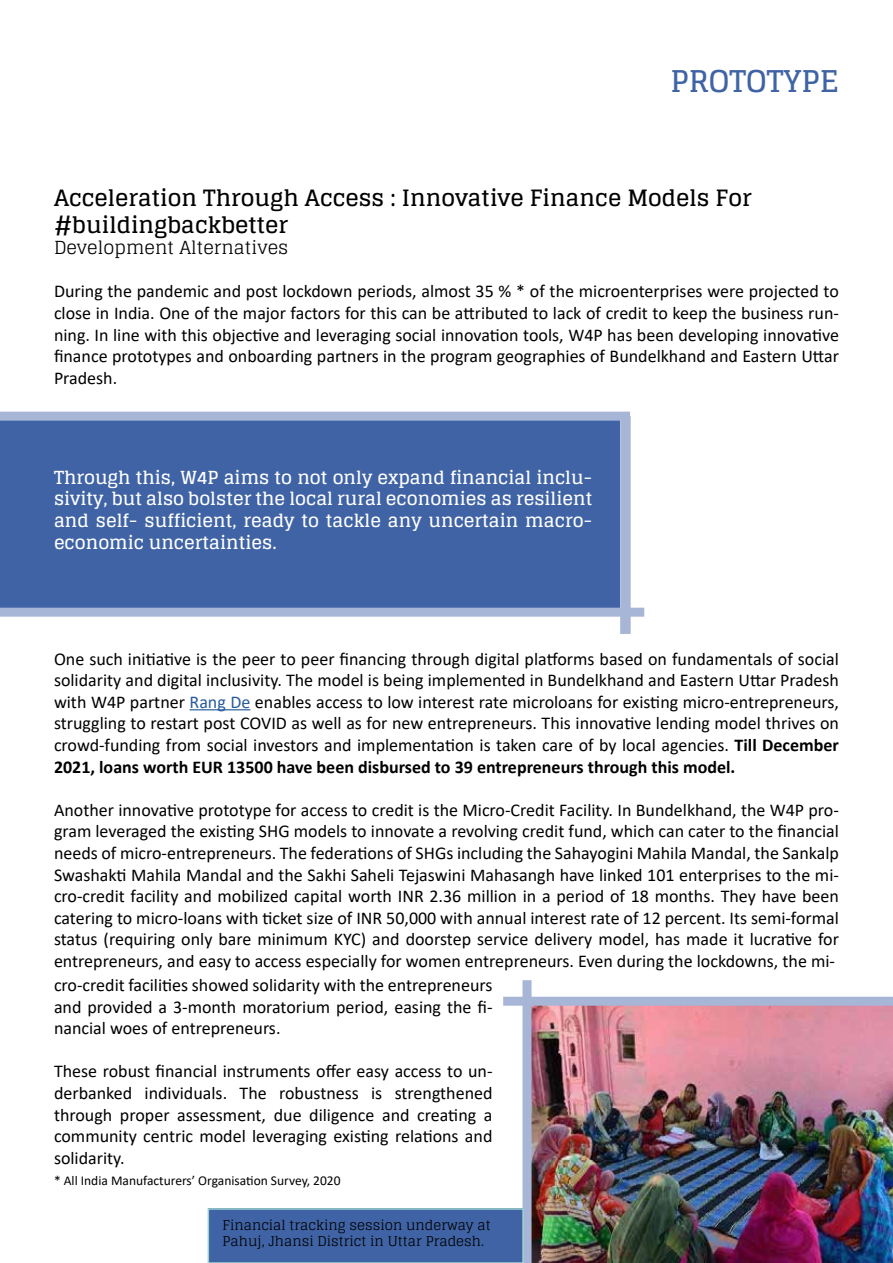
<style>
.page{position:relative;width:893px;height:1263px;background:#fff}
.page>*{position:absolute;margin:0;border:0;box-sizing:border-box;transform-origin:0 0}
.t1{font:700 30px "Glegoo";color:#3f63a4}
.t2{font:700 22.5px/27px "Glegoo";color:#000}
.t3{font:18px/21.6px "Calibri";color:#000;text-align:justify}
.t4{font:700 18px/21.6px "Glegoo";color:#fff;text-align:justify}
.t5{font:18px "Glegoo";color:#000}
.t6{font:13.5px/16.2px "Glegoo";color:#000}
.t7{font:13.5px "Calibri";color:#000}
.s1{color:#275b9b}
.s2{font-weight:700}
</style>
<div class="page">
<div style="left:620px;top:416px;width:11px;height:218px;background:#a7b5d6"></div>
<div style="left:0;top:421px;width:619px;height:187px;background:#3f63a4"></div>
<div style="left:0;top:412px;width:630px;height:9px;background:#a7b5d6"></div>
<div style="left:0;top:608px;width:644px;height:9px;background:#a7b5d6"></div>
<img style="left:531px;top:1006px;width:362px;height:257px">
<div style="left:503px;top:997px;width:390px;height:9px;background:#a7b5d6"></div>
<div style="left:522px;top:980px;width:9px;height:283px;background:#a7b5d6"></div>
<div style="left:208px;top:1209px;width:315px;height:54px;background:#3f63a4"></div>
<div style="left:208px;top:1208px;width:316px;height:55px;border:2px solid #9dd3ce"></div>
<hr style="left:190px;top:709px;width:60px;height:1px;background:#275b9b">
<h1 class="t1" style="left:670px;top:64px;width:170px">PROTOTYPE</h1>
<p class="t2" style="left:54px;top:184px;width:699px">Acceleration Through Access : Innovative Finance Models For #buildingbackbetter</p>
<p class="t5" style="left:54px;top:236px;width:236px">Development Alternatives</p>
<p class="t3" style="left:54px;top:280px;width:786px">During the pandemic and post lockdown periods, almost 35 % * of the microenterprises were projected to close in India. One of the major factors for this can be attributed to lack of credit to keep the business run&shy;ning. In line with this objective and leveraging social innovation tools, W4P has been developing innovative finance prototypes and onboarding partners in the program geographies of Bundelkhand and Eastern Uttar Pradesh.</p>
<p class="t4" style="left:54px;top:467px;width:540px">Through this, W4P aims to not only expand financial inclu&shy;sivity, but also bolster the local rural economies as resilient and self- sufficient, ready to tackle any uncertain macro&shy;economic uncertainties.</p>
<p class="t3" style="left:54px;top:647px;width:786px">One such initiative is the peer to peer financing through digital platforms based on fundamentals of social solidarity and digital inclusivity. The model is being implemented in Bundelkhand and Eastern Uttar Pradesh with W4P partner <span class="s1">Rang De</span> enables access to low interest rate microloans for existing micro-entrepreneurs, struggling to restart post COVID as well as for new entrepreneurs. This innovative lending model thrives on crowd-funding from social investors and implementation is taken care of by local agencies. <span class="s2">Till December 2021, loans worth EUR 13500 have been disbursed to 39 entrepreneurs through this model.</span></p>
<p class="t3" style="left:54px;top:798px;width:786px">Another innovative prototype for access to credit is the Micro-Credit Facility. In Bundelkhand, the W4P pro&shy;gram leveraged the existing SHG models to innovate a revolving credit fund, which can cater to the financial needs of micro-entrepreneurs. The federations of SHGs including the Sahayogini Mahila Mandal, the Sankalp Swashakti Mahila Mandal and the Sakhi Saheli Tejaswini Mahasangh have linked 101 enterprises to the mi&shy;cro-credit facility and mobilized capital worth INR 2.36 million in a period of 18 months. They have been catering to micro-loans with ticket size of INR 50,000 with annual interest rate of 12 percent. Its semi-formal status (requiring only bare minimum KYC) and doorstep service delivery model, has made it lucrative for entrepreneurs, and easy to access especially for women entrepreneurs. Even during the lockdowns, the mi-</p>
<p class="t3" style="left:54px;top:974px;width:440px">cro-credit facilities showed solidarity with the entrepreneurs and provided a 3-month moratorium period, easing the fi&shy;nancial woes of entrepreneurs.</p>
<p class="t3" style="left:54px;top:1060px;width:440px">These robust financial instruments offer easy access to un&shy;derbanked individuals. The robustness is strengthened through proper assessment, due diligence and creating a community centric model leveraging existing relations and solidarity.</p>
<p class="t7" style="left:54px;top:1171px;width:288px">* All India Manufacturers’ Organisation Survey, 2020</p>
<p class="t6" style="left:223px;top:1216px;width:270px">Financial tracking session underway at<br>Pahuj, Jhansi District in Uttar Pradesh.</p>
</div>
